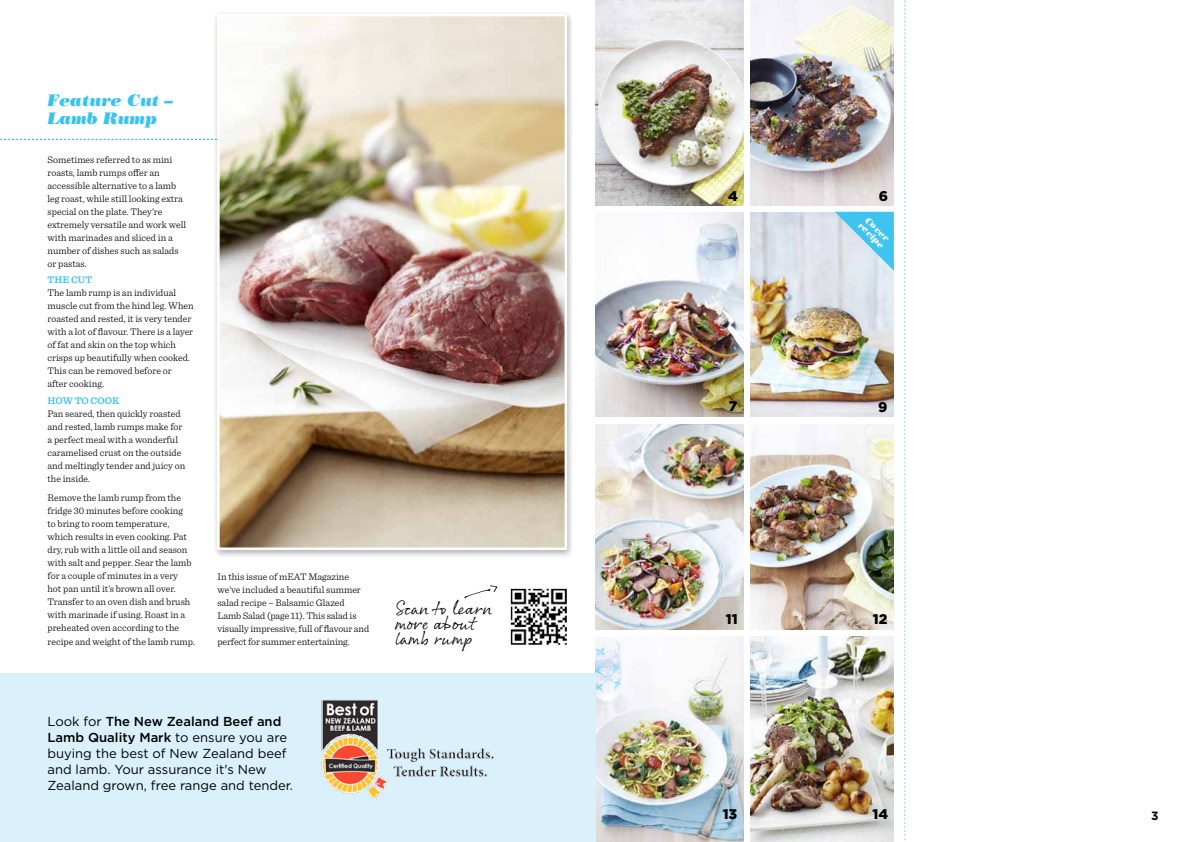
<style>
.page{position:relative;width:1191px;height:842px;background:#fff}
.page>*{position:absolute;margin:0;border:0;box-sizing:border-box;transform-origin:0 0}
.t1{font:18px/15px "Rollerscript Smooth";color:#000}
.t2{font:italic 16.6px/17.7px "Bodoni Poster";letter-spacing:-.01em;color:#38c3f1}
.t3{font:900 14px "Gotham";color:#000}
.t4{font:13px/16px "Gotham";color:#000}
.t5{font:700 12px "Gotham";color:#000}
.t6{font:300 10px/13px "Sentinel";color:#000}
.t7{font:600 10px "Sentinel";color:#38c3f1}
.t8{font:italic 9px/8.5px "Bodoni Poster";color:#fff}
.s1{font-weight:500}
</style>
<div class="page">
<svg style="left:0;top:139px;width:212px;height:1px"></svg>
<div style="left:212px;top:10px;width:362px;height:549px;background:#000;opacity:.3"></div>
<img style="left:221px;top:18px;width:342px;height:528px">
<div style="left:217px;top:14px;width:350px;height:536px;border:3px solid #fff"></div>
<img style="left:595px;top:424px;width:149px;height:206px">
<img style="left:750px;top:424px;width:144px;height:206px">
<img style="left:750px;top:636px;width:144px;height:206px">
<img style="left:750px;top:212px;width:144px;height:205px">
<img style="left:750px;top:0;width:144px;height:206px">
<img style="left:595px;top:0;width:149px;height:206px">
<img style="left:595px;top:212px;width:149px;height:205px">
<img style="left:595px;top:636px;width:149px;height:206px">
<svg style="left:904px;top:0;width:1px;height:840px"></svg>
<svg style="left:834px;top:212px;width:60px;height:59px;background:#8fd3ed"></svg>
<div style="left:0;top:673px;width:595px;height:169px;background:#daf1fc"></div>
<img style="left:321px;top:699px;width:173px;height:102px">
<svg style="left:464px;top:585px;width:103px;height:60px"></svg>
<h2 class="t2" style="left:48px;top:92px;width:127px">Feature Cut –<br>Lamb Rump</h2>
<p class="t6" style="left:48px;top:152px;width:140px">Sometimes referred to as mini roasts, lamb rumps offer an accessible alternative to a lamb leg roast, while still looking extra special on the plate. They’re extremely versatile and work well with marinades and sliced in a number of dishes such as salads or pastas.</p>
<p class="t7" style="left:48px;top:272px;width:46px">THE CUT</p>
<p class="t6" style="left:48px;top:286px;width:148px">The lamb rump is an individual muscle cut from the hind leg. When roasted and rested, it is very tender with a lot of flavour. There is a layer of fat and skin on the top which crisps up beautifully when cooked.<br>This can be removed before or after cooking.</p>
<p class="t7" style="left:48px;top:393px;width:73px">HOW TO COOK</p>
<p class="t6" style="left:48px;top:406px;width:139px">Pan seared, then quickly roasted and rested, lamb rumps make for a perfect meal with a wonderful caramelised crust on the outside and meltingly tender and juicy on the inside.</p>
<p class="t6" style="left:48px;top:490px;width:145px">Remove the lamb rump from the fridge 30 minutes before cooking to bring to room temperature, which results in even cooking. Pat dry, rub with a little oil and season with salt and pepper. Sear the lamb for a couple of minutes in a very hot pan until it’s brown all over.<br>Transfer to an oven dish and brush with marinade if using. Roast in a preheated oven according to the</p>
<p class="t6" style="left:48px;top:634px;width:149px">recipe and weight of the lamb rump.</p>
<p class="t6" style="left:217px;top:570px;width:153px">In this issue of mEAT Magazine we’ve included a beautiful summer salad recipe – Balsamic Glazed Lamb Salad (page 11). This salad is visually impressive, full of flavour and perfect for summer entertaining.</p>
<h1 class="t1" style="left:395px;top:600px;width:99px">Scan to learn more about lamb rump</h1>
<h3 class="t4" style="left:48px;top:713px;width:247px">Look for <span class="s1">The New Zealand Beef and Lamb Quality Mark</span> to ensure you are buying the best of New Zealand beef and lamb. Your assurance it's New Zealand grown, free range and tender.</h3>
<h3 class="t3" style="left:728px;top:186px;width:11px">4</h3>
<h3 class="t3" style="left:878px;top:186px;width:11px">6</h3>
<p class="t8" style="left:869px;top:214px;width:34px;rotate:45deg">Cover recipe</p>
<h3 class="t3" style="left:728px;top:396px;width:10px">7</h3>
<h3 class="t3" style="left:878px;top:397px;width:11px">9</h3>
<h3 class="t3" style="left:726px;top:609px;width:13px">11</h3>
<h3 class="t3" style="left:873px;top:609px;width:16px">12</h3>
<h3 class="t3" style="left:722px;top:804px;width:16px">13</h3>
<h3 class="t3" style="left:872px;top:804px;width:17px">14</h3>
<p class="t5" style="left:1151px;top:808px;width:9px">3</p>
</div>
